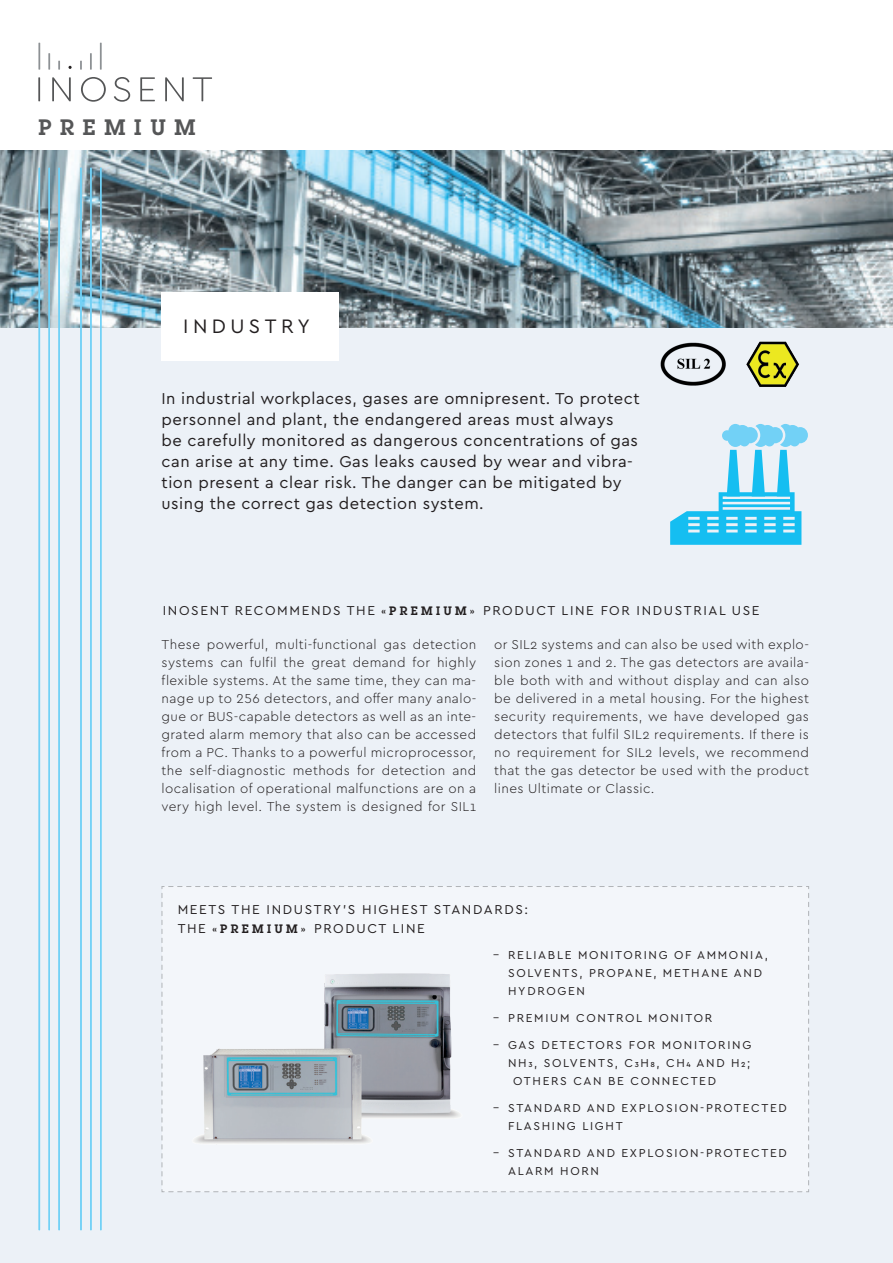
<style>
.page{position:relative;width:893px;height:1263px;background:#fff}
.page>*{position:absolute;margin:0;border:0;box-sizing:border-box;transform-origin:0 0}
.t1{font:600 21.9px "Lubalin Graph";letter-spacing:.4em;color:#555657}
.t2{font:20.4px "Cera PRO";letter-spacing:.22em;color:#231f20}
.t3{font:16.5px/21px "Cera PRO";letter-spacing:.03em;color:#231f20}
.t4{font:300 13.5px/18px "Cera PRO";letter-spacing:.03em;color:#231f20;text-align:justify}
.t5{font:13.5px/19.5px "Cera PRO";letter-spacing:.12em;color:#231f20}
.t6{font:12px/18px "Cera PRO";letter-spacing:.14em;color:#231f20}
.s1{font-family:"Lubalin Graph";font-weight:600;font-size:12px}
</style>
<div class="page">
<div style="left:0;top:157px;width:893px;height:1106px;background:#ecf1f7"></div>
<svg style="left:38px;top:77px;width:174px;height:25px"></svg>
<svg style="left:68px;top:66px;width:4px;height:3px"></svg>
<hr style="left:38px;top:43px;width:2px;height:27px;background:#8d9194">
<svg style="left:48px;top:53px;width:2px;height:17px"></svg>
<svg style="left:58px;top:61px;width:2px;height:9px"></svg>
<hr style="left:100px;top:43px;width:2px;height:27px;background:#8d9194">
<svg style="left:90px;top:53px;width:2px;height:17px"></svg>
<svg style="left:80px;top:61px;width:2px;height:9px"></svg>
<img style="left:0;top:151px;width:893px;height:177px">
<hr style="left:39px;top:168px;width:1px;height:1062px;background:#72d1f6">
<hr style="left:49px;top:168px;width:1px;height:1062px;background:#72d1f6">
<hr style="left:58px;top:168px;width:2px;height:1062px;background:#72d1f6">
<hr style="left:100px;top:168px;width:2px;height:1062px;background:#72d1f6">
<hr style="left:90px;top:168px;width:2px;height:1062px;background:#72d1f6">
<hr style="left:80px;top:168px;width:2px;height:1062px;background:#72d1f6">
<svg style="left:670px;top:424px;width:138px;height:121px"></svg>
<svg style="left:161px;top:886px;width:648px;height:306px"></svg>
<img style="left:181px;top:959px;width:291px;height:194px">
<div style="left:162px;top:292px;width:177px;height:68px;background:#fff"></div>
<img style="left:660px;top:342px;width:66px;height:44px">
<img style="left:746px;top:341px;width:53px;height:46px">
<h1 class="t1" style="left:38px;top:113px;width:159px">PREMIUM</h1>
<h2 class="t2" style="left:183px;top:313px;width:128px">INDUSTRY</h2>
<p class="t3" style="left:162px;top:387px;width:480px">In industrial workplaces, gases are omnipresent. To protect personnel and plant, the endangered areas must always<br>be carefully monitored as dangerous concentrations of gas can arise at any time. Gas leaks caused by wear and vibra&shy;tion present a clear risk. The danger can be mitigated by using the correct gas detection system.</p>
<p class="t5" style="left:163px;top:600px;width:598px">INOSENT RECOMMENDS THE <span class="s1">« P R E M I U M »</span> PRODUCT LINE FOR INDUSTRIAL USE</p>
<p class="t4" style="left:162px;top:635px;width:316px">These powerful, multi-functional gas detection systems can fulfil the great demand for highly flexible systems. At the same time, they can ma&shy;nage up to 256 detectors, and offer many analo&shy;gue or BUS-capable detectors as well as an inte&shy;grated alarm memory that also can be accessed from a PC. Thanks to a powerful microprocessor, the self-diagnostic methods for detection and localisation of operational malfunctions are on a very high level. The system is designed for SIL1</p>
<p class="t4" style="left:494px;top:634px;width:316px">or SIL2 systems and can also be used with explo&shy;sion zones 1 and 2. The gas detectors are availa&shy;ble both with and without display and can also be delivered in a metal housing. For the highest security requirements, we have developed gas detectors that fulfil SIL2 requirements. If there is no requirement for SIL2 levels, we recommend that the gas detector be used with the product lines Ultimate or Classic.</p>
<p class="t5" style="left:178px;top:899px;width:352px">MEETS THE INDUSTRY’S HIGHEST STANDARDS:<br>THE <span class="s1">« PREMIUM »</span> PRODUCT LINE</p>
<p class="t6" style="left:508px;top:945px;width:261px;text-indent:-15px">– RELIABLE MONITORING OF AMMONIA,<br>SOLVENTS, PROPANE, METHANE AND<br>HYDROGEN</p>
<p class="t6" style="left:493px;top:1008px;width:220px">– PREMIUM CONTROL MONITOR</p>
<p class="t6" style="left:493px;top:1035px;width:260px">– GAS DETECTORS FOR MONITORING</p>
<p class="t6" style="left:508px;top:1053px;width:245px">NH3, SOLVENTS, C3H8, CH4 AND H2;</p>
<p class="t6" style="left:513px;top:1071px;width:205px">OTHERS CAN BE CONNECTED</p>
<p class="t6" style="left:508px;top:1098px;width:280px;text-indent:-15px">– STANDARD AND EXPLOSION-PROTECTED<br>FLASHING LIGHT</p>
<p class="t6" style="left:508px;top:1143px;width:280px;text-indent:-15px">– STANDARD AND EXPLOSION-PROTECTED<br>ALARM HORN</p>
</div>
